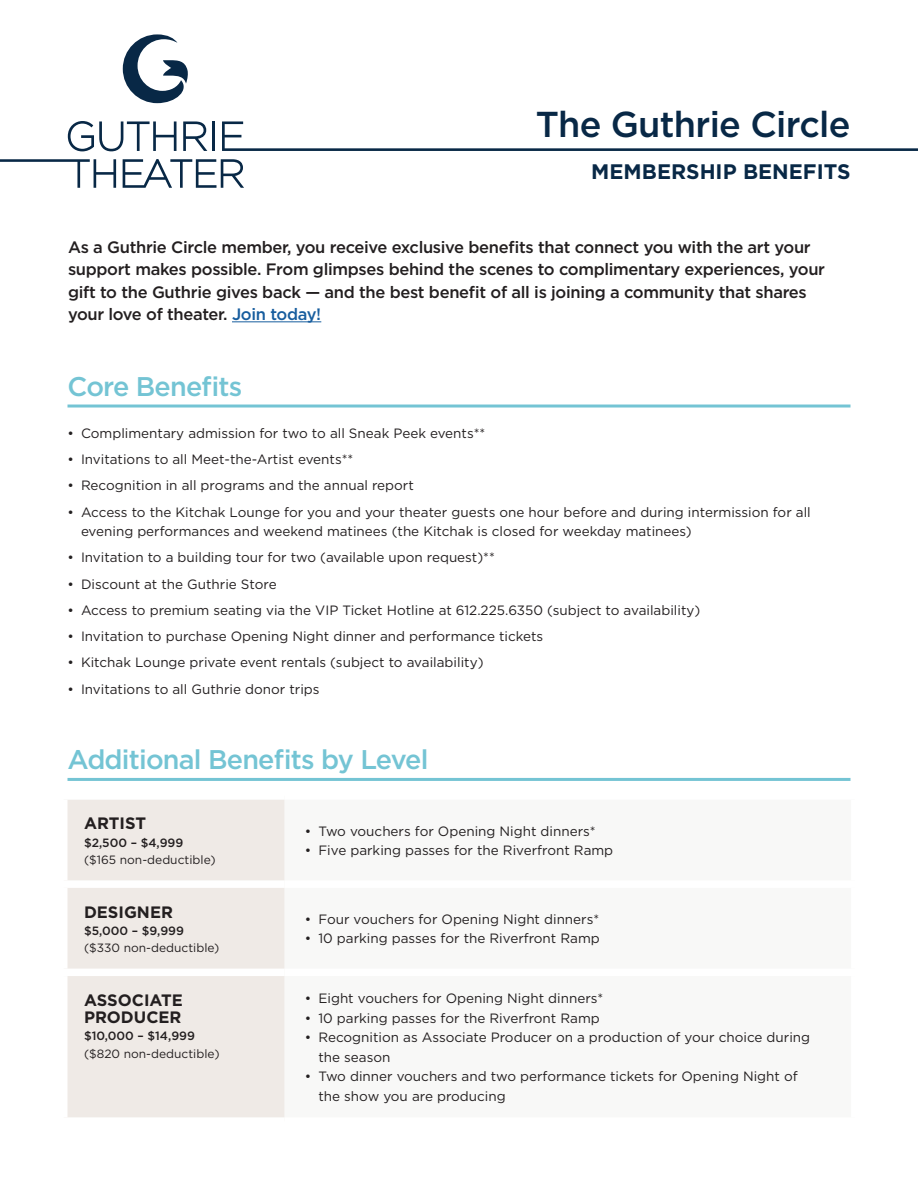
<style>
.page{position:relative;width:918px;height:1188px;background:#fff}
.page>*{position:absolute;margin:0;border:0;box-sizing:border-box;transform-origin:0 0}
.t1{font:500 36px "Gotham";letter-spacing:-.02em;color:#082846}
.t2{font:500 27px "Gotham";letter-spacing:-.03em;color:#74c4d4}
.t3{font:700 21px "Gotham";color:#082846}
.t4{font:500 16.5px/22.5px "Gotham";letter-spacing:-.02em;color:#231f20}
.Subhead{font:700 16.5px/17.2px "Gotham";color:#231f20}
.t5{font:13.5px/19.5px "Gotham";color:#231f20}
.Body_Copy{font:12px "Gotham";color:#231f20}
.Body_Copy_Medium{font:500 12px "Gotham";color:#231f20}
.s1{color:#175d9e}
</style>
<div class="page">
<svg style="left:68px;top:121px;width:109px;height:30px"></svg>
<svg style="left:183px;top:121px;width:24px;height:30px"></svg>
<hr style="left:213px;top:121px;width:2px;height:30px;background:#082846">
<svg style="left:222px;top:121px;width:696px;height:30px"></svg>
<svg style="left:0;top:159px;width:116px;height:29px"></svg>
<svg style="left:123px;top:159px;width:121px;height:29px"></svg>
<svg style="left:123px;top:34px;width:65px;height:69px"></svg>
<hr style="left:68px;top:405px;width:782px;height:3px;background:#74c4d4">
<hr style="left:68px;top:778px;width:782px;height:3px;background:#74c4d4">
<div style="left:68px;top:800px;width:217px;height:317px;background:#efeae6"></div>
<div style="left:60px;top:880px;width:225px;height:8px;background:#fff"></div>
<div style="left:60px;top:969px;width:225px;height:7px;background:#fff"></div>
<hr style="left:232px;top:321px;width:89px;height:1px;background:#175d9e">
<p class="t1" style="left:536px;top:101px;width:316px">The Guthrie Circle</p>
<p class="t3" style="left:591px;top:157px;width:261px">MEMBERSHIP BENEFITS</p>
<p class="t4" style="left:68px;top:235px;width:759px">As a Guthrie Circle member, you receive exclusive benefits that connect you with the art your support makes possible. From glimpses behind the scenes to complimentary experiences, your gift to the Guthrie gives back — and the best benefit of all is joining a community that shares your love of theater. <span class="s1">Join today!</span></p>
<p class="t2" style="left:68px;top:369px;width:176px">Core Benefits</p>
<p class="t5" style="left:68px;top:423px;width:419px">• Complimentary admission for two to all Sneak Peek events**</p>
<p class="t5" style="left:68px;top:449px;width:287px">• Invitations to all Meet-the-Artist events**</p>
<p class="t5" style="left:68px;top:476px;width:348px">• Recognition in all programs and the annual report</p>
<p class="t5" style="left:81px;top:502px;width:731px;text-indent:-14px">• Access to the Kitchak Lounge for you and your theater guests one hour before and during intermission for all evening performances and weekend matinees (the Kitchak is closed for weekday matinees)</p>
<p class="t5" style="left:68px;top:548px;width:429px">• Invitation to a building tour for two (available upon request)**</p>
<p class="t5" style="left:68px;top:574px;width:211px">• Discount at the Guthrie Store</p>
<p class="t5" style="left:68px;top:600px;width:634px">• Access to premium seating via the VIP Ticket Hotline at 612.225.6350 (subject to availability)</p>
<p class="t5" style="left:68px;top:626px;width:477px">• Invitation to purchase Opening Night dinner and performance tickets</p>
<p class="t5" style="left:68px;top:653px;width:418px">• Kitchak Lounge private event rentals (subject to availability)</p>
<p class="t5" style="left:68px;top:679px;width:254px">• Invitations to all Guthrie donor trips</p>
<p class="t2" style="left:68px;top:742px;width:362px">Additional Benefits by Level</p>
<p class="Subhead" style="left:84px;top:815px;width:64px">ARTIST</p>
<p class="Body_Copy_Medium" style="left:84px;top:835px;width:101px">$2,500 – $4,999</p>
<p class="Body_Copy" style="left:84px;top:852px;width:133px">($165 non-deductible)</p>
<p class="Subhead" style="left:84px;top:903px;width:91px">DESIGNER</p>
<p class="Body_Copy_Medium" style="left:84px;top:923px;width:102px">$5,000 – $9,999</p>
<p class="Body_Copy" style="left:84px;top:940px;width:137px">($330 non-deductible)</p>
<p class="Subhead" style="left:84px;top:991px;width:100px">ASSOCIATE<br>PRODUCER</p>
<p class="Body_Copy_Medium" style="left:84px;top:1028px;width:112px">$10,000 – $14,999</p>
<p class="Body_Copy" style="left:84px;top:1046px;width:137px">($820 non-deductible)</p>
<p class="t5" style="left:305px;top:821px;width:292px">• Two vouchers for Opening Night dinners*</p>
<p class="t5" style="left:305px;top:840px;width:310px">• Five parking passes for the Riverfront Ramp</p>
<p class="t5" style="left:305px;top:909px;width:296px">• Four vouchers for Opening Night dinners*</p>
<p class="t5" style="left:305px;top:929px;width:296px">• 10 parking passes for the Riverfront Ramp</p>
<p class="t5" style="left:305px;top:989px;width:300px">• Eight vouchers for Opening Night dinners*</p>
<p class="t5" style="left:305px;top:1008px;width:296px">• 10 parking passes for the Riverfront Ramp</p>
<p class="t5" style="left:318px;top:1028px;width:493px;text-indent:-14px">• Recognition as Associate Producer on a production of your choice during the season</p>
<p class="t5" style="left:318px;top:1067px;width:481px;text-indent:-14px">• Two dinner vouchers and two performance tickets for Opening Night of the show you are producing</p>
</div>
